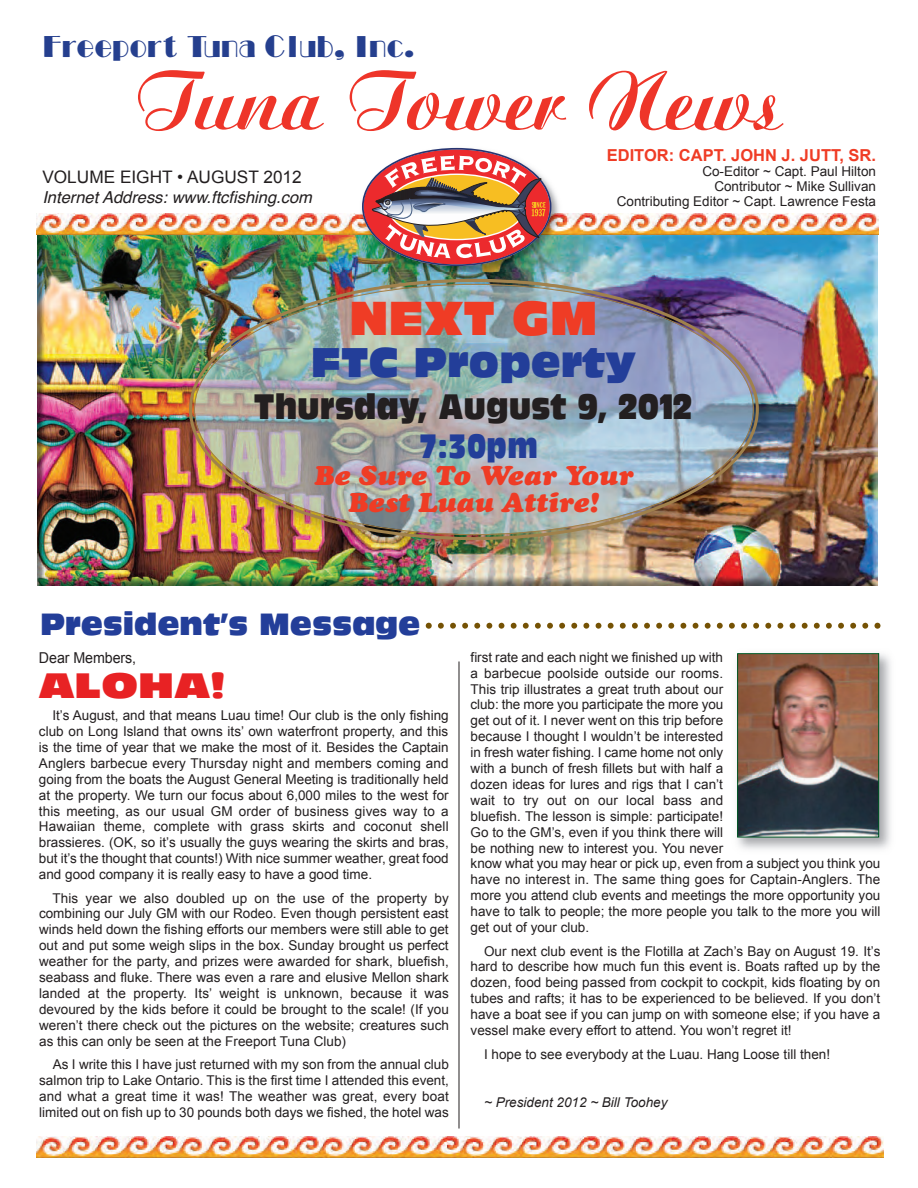
<style>
.page{position:relative;width:918px;height:1188px;background:#fff}
.page>*{position:absolute;margin:0;border:0;box-sizing:border-box;transform-origin:0 0}
.t1{font:87px "Ariston Bld";color:#ee3529}
.t2{font:46.5px "Antique Olive Std Nord";letter-spacing:.005em;color:#ef3c25;scale:.8 1}
.t3{font:40.5px "Antique Olive Std Nord";letter-spacing:.005em;color:#233e99;scale:.8 1}
.t4{font:34.5px "Antique Olive Std Compact";color:#231f20;scale:.85 1}
.t5{font:34.5px "Antique Olive Std Nord";letter-spacing:-.005em;color:#e82224}
.t6{font:33px "Antique Olive Std Compact";color:#233e99;scale:.8 1}
.t7{font:30px "Antique Olive Std Nord";color:#233e99;scale:.8 1}
.t8{font:italic 27px/27px "Cooper Black Std";color:#ef3c25;text-align:center;scale:1.05 1}
.t9{font:27px "Broadway";color:#253f8e;scale:.9 1}
.t10{font:17.25px "Arial";color:#231f20}
.t11{font:italic 16.5px "Helvetica";color:#231f20}
.t12{font:700 16.5px "Arial";color:#ef3c25}
.t13{font:15px "Arial";letter-spacing:-.005em;color:#231f20;scale:.95 1}
.t14{font:13.5px/15.9px "Arial";color:#231f20;text-align:justify}
.t15{font:italic 13.5px "Arial";color:#231f20}
</style>
<div class="page">
<img style="left:37px;top:235px;width:840px;height:350px">
<img style="left:737px;top:653px;width:154px;height:197px">
<img style="left:739px;top:655px;width:138px;height:180px">
<div style="left:737px;top:653px;width:142px;height:184px;border:1px solid #005825"></div>
<img style="left:37px;top:1136px;width:846px;height:21px">
<img style="left:582px;top:214px;width:296px;height:21px">
<img style="left:37px;top:214px;width:302px;height:21px">
<svg style="left:426px;top:623px;width:454px;height:6px"></svg>
<hr style="left:459px;top:661px;width:1px;height:468px;background:#231f20">
<img style="left:183px;top:272px;width:595px;height:288px">
<img style="left:188px;top:277px;width:572px;height:265px">
<img style="left:193px;top:283px;width:561px;height:253px">
<img style="left:339px;top:189px;width:243px;height:98px">
<img style="left:378px;top:279px;width:192px;height:8px">
<img style="left:361px;top:147px;width:191px;height:120px">
<h3 class="t9" style="left:43px;top:32px;width:414px">Freeport Tuna Club, Inc.</h3>
<h1 class="t1" style="left:135px;top:71px;width:650px">Tuna Tower News</h1>
<p class="t10" style="left:42px;top:168px;width:261px">VOLUME EIGHT • AUGUST 2012</p>
<p class="t11" style="left:42px;top:190px;width:271px">Internet Address: www.ftcfishing.com</p>
<p class="t12" style="left:607px;top:146px;width:271px">EDITOR: CAPT. JOHN J. JUTT, SR.</p>
<p class="t14" style="left:617px;top:164px;width:261px;line-height:15px;text-align:right">Co-Editor ~ Capt. Paul Hilton<br>Contributor ~ Mike Sullivan<br>Contributing Editor ~ Capt. Lawrence Festa</p>
<h2 class="t2" style="left:349px;top:300px;width:312px">NEXT GM</h2>
<h3 class="t3" style="left:311px;top:346px;width:408px">FTC Property</h3>
<h3 class="t4" style="left:254px;top:393px;width:518px">Thursday, August 9, 2012</h3>
<h3 class="t6" style="left:419px;top:433px;width:150px">7:30pm</h3>
<h3 class="t8" style="left:314px;top:464px;width:305px">Be Sure To Wear Your<br>Best Luau Attire!</h3>
<h3 class="t7" style="left:40px;top:613px;width:476px">President’s Message</h3>
<p class="t13" style="left:39px;top:649px;width:104px">Dear Members,</p>
<h3 class="t5" style="left:39px;top:672px;width:188px">ALOHA!</h3>
<p class="t14" style="left:39px;top:707px;width:411px;text-indent:14px">It’s August, and that means Luau time! Our club is the only fishing club on Long Island that owns its’ own waterfront property, and this is the time of year that we make the most of it. Besides the Captain Anglers barbecue every Thursday night and members coming and going from the boats the August General Meeting is traditionally held at the property. We turn our focus about 6,000 miles to the west for this meeting, as our usual GM order of business gives way to a Hawaiian theme, complete with grass skirts and coconut shell brassieres. (OK, so it’s usually the guys wearing the skirts and bras, but it’s the thought that counts!) With nice summer weather, great food and good company it is really easy to have a good time.</p>
<p class="t14" style="left:39px;top:890px;width:412px;text-indent:13px">This year we also doubled up on the use of the property by combining our July GM with our Rodeo. Even though persistent east winds held down the fishing efforts our members were still able to get out and put some weigh slips in the box. Sunday brought us perfect weather for the party, and prizes were awarded for shark, bluefish, seabass and fluke. There was even a rare and elusive Mellon shark landed at the property. Its’ weight is unknown, because it was devoured by the kids before it could be brought to the scale! (If you weren’t there check out the pictures on the website; creatures such as this can only be seen at the Freeport Tuna Club)</p>
<p class="t14" style="left:39px;top:1057px;width:411px;text-indent:13px">As I write this I have just returned with my son from the annual club salmon trip to Lake Ontario. This is the first time I attended this event, and what a great time it was! The weather was great, every boat limited out on fish up to 30 pounds both days we fished, the hotel was</p>
<p class="t14" style="left:471px;top:649px;width:411px;text-align:left">first rate and each night we finished up with<br>a barbecue poolside outside our rooms.<br>This trip illustrates a great truth about our<br>club: the more you participate the more you<br>get out of it. I never went on this trip before<br>because I thought I wouldn’t be interested<br>in fresh water fishing. I came home not only<br>with a bunch of fresh fillets but with half a<br>dozen ideas for lures and rigs that I can’t<br>wait to try out on our local bass and<br>bluefish. The lesson is simple: participate!<br>Go to the GM’s, even if you think there will<br>be nothing new to interest you. You never<br>know what you may hear or pick up, even from a subject you think you have no interest in. The same thing goes for Captain-Anglers. The more you attend club events and meetings the more opportunity you have to talk to people; the more people you talk to the more you will get out of your club.</p>
<p class="t14" style="left:471px;top:943px;width:411px;text-indent:14px">Our next club event is the Flotilla at Zach’s Bay on August 19. It’s hard to describe how much fun this event is. Boats rafted up by the dozen, food being passed from cockpit to cockpit, kids floating by on tubes and rafts; it has to be experienced to be believed. If you don’t have a boat see if you can jump on with someone else; if you have a vessel make every effort to attend. You won’t regret it!</p>
<p class="t14" style="left:484px;top:1046px;width:347px">I hope to see everybody at the Luau. Hang Loose till then!</p>
<p class="t15" style="left:484px;top:1095px;width:185px">~ President 2012 ~ Bill Toohey</p>
</div>
